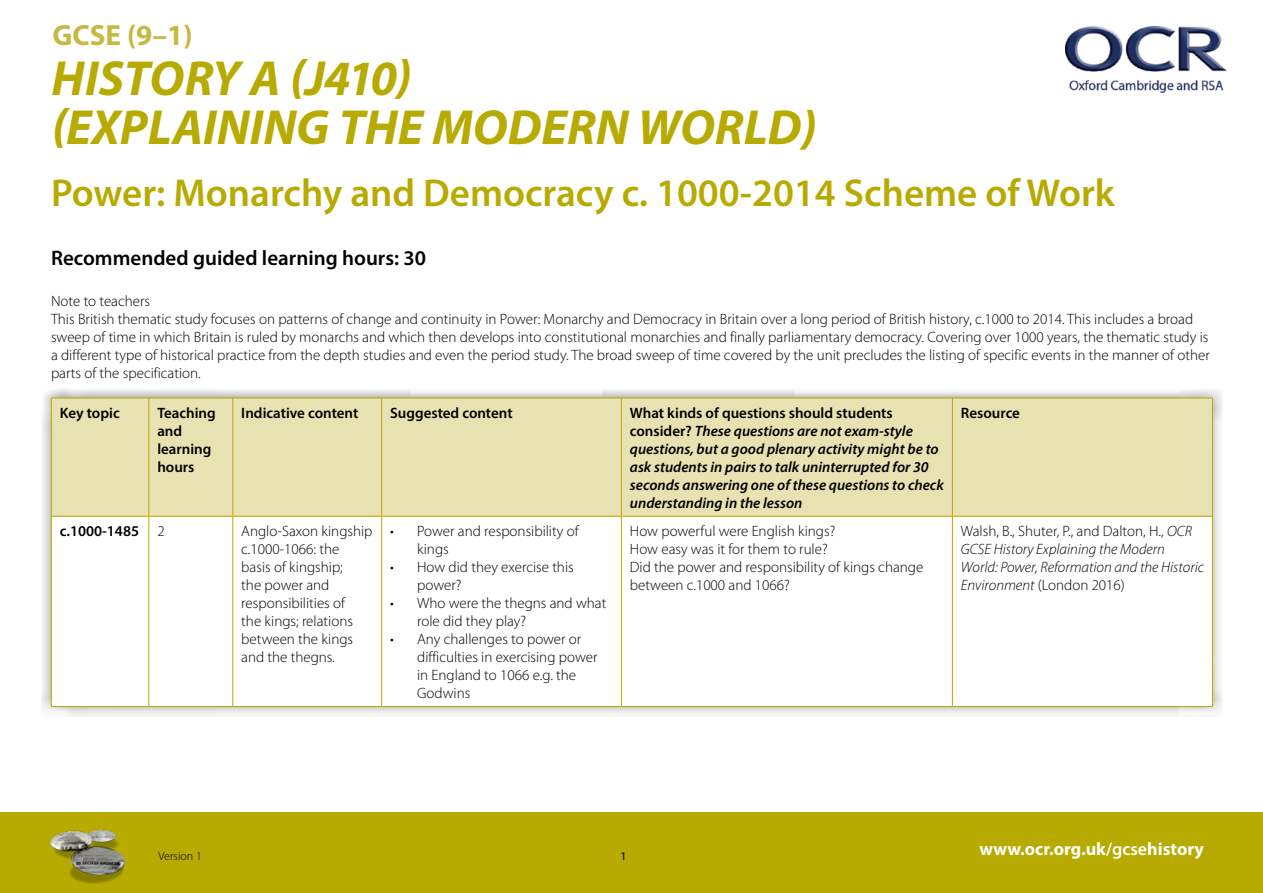
<style>
.page{position:relative;width:1263px;height:893px;background:#fff}
.page>*{position:absolute;margin:0;border:0;box-sizing:border-box;transform-origin:0 0}
.t1{font:italic 700 49.5px/49.5px "Myriad Pro";color:#b7aa00}
.t2{font:600 39px "Myriad Pro";color:#b7aa00}
.t3{font:700 29.25px "Myriad Pro";color:#c6b942}
.Semibold{font:600 21px "Myriad Pro";color:#000}
.t4{font:700 18px "Myriad Pro";color:#fff}
.Body_10pt{font:300 15px/18px "Myriad Pro";color:#000}
.Body_10pt-2{font:italic 600 15px/18px "Myriad Pro";color:#000}
.Body_10pt-3{font:italic 300 15px/18px "Myriad Pro";color:#000}
.Body_10pt-4{font:600 15px/18px "Myriad Pro";color:#000}
.t5{font:300 12px "Myriad Pro";color:#000}
.t6{font:12px "Myriad Pro";color:#000}
.s1{font-style:normal}
.s2{font-weight:600}
</style>
<div class="page">
<div style="left:0;top:812px;width:1263px;height:81px;background:#b7aa00"></div>
<img style="left:49px;top:829px;width:77px;height:55px">
<img style="left:1065px;top:26px;width:162px;height:67px">
<div style="left:41px;top:388px;width:1182px;height:329px;background:#000;opacity:.45"></div>
<div style="left:52px;top:399px;width:1160px;height:117px;background:#e8e1b1"></div>
<svg style="left:52px;top:517px;width:1160px;height:189px"></svg>
<hr style="left:51px;top:517px;width:1px;height:189px;background:#b7aa00">
<hr style="left:148px;top:517px;width:1px;height:189px;background:#b7aa00">
<hr style="left:232px;top:517px;width:1px;height:189px;background:#b7aa00">
<hr style="left:381px;top:517px;width:1px;height:189px;background:#b7aa00">
<hr style="left:621px;top:517px;width:1px;height:189px;background:#b7aa00">
<hr style="left:952px;top:517px;width:1px;height:189px;background:#b7aa00">
<hr style="left:1212px;top:517px;width:1px;height:189px;background:#b7aa00">
<hr style="left:51px;top:706px;width:98px;height:1px;background:#b7aa00">
<hr style="left:149px;top:706px;width:84px;height:1px;background:#b7aa00">
<hr style="left:233px;top:706px;width:149px;height:1px;background:#b7aa00">
<hr style="left:382px;top:706px;width:239px;height:1px;background:#b7aa00">
<hr style="left:621px;top:706px;width:331px;height:1px;background:#b7aa00">
<hr style="left:952px;top:706px;width:261px;height:1px;background:#b7aa00">
<hr style="left:51px;top:398px;width:98px;height:1px;background:#b7aa00">
<hr style="left:51px;top:398px;width:1px;height:118px;background:#b7aa00">
<hr style="left:149px;top:398px;width:84px;height:1px;background:#b7aa00">
<hr style="left:148px;top:398px;width:1px;height:118px;background:#b7aa00">
<hr style="left:233px;top:398px;width:149px;height:1px;background:#b7aa00">
<hr style="left:232px;top:398px;width:1px;height:118px;background:#b7aa00">
<hr style="left:382px;top:398px;width:239px;height:1px;background:#b7aa00">
<hr style="left:381px;top:398px;width:1px;height:118px;background:#b7aa00">
<hr style="left:621px;top:398px;width:331px;height:1px;background:#b7aa00">
<hr style="left:621px;top:398px;width:1px;height:118px;background:#b7aa00">
<hr style="left:952px;top:398px;width:261px;height:1px;background:#b7aa00">
<hr style="left:952px;top:398px;width:1px;height:118px;background:#b7aa00">
<hr style="left:1212px;top:398px;width:1px;height:118px;background:#b7aa00">
<hr style="left:51px;top:516px;width:98px;height:1px;background:#b7aa00">
<hr style="left:149px;top:516px;width:84px;height:1px;background:#b7aa00">
<hr style="left:233px;top:516px;width:149px;height:1px;background:#b7aa00">
<hr style="left:382px;top:516px;width:239px;height:1px;background:#b7aa00">
<hr style="left:621px;top:516px;width:331px;height:1px;background:#b7aa00">
<hr style="left:952px;top:516px;width:261px;height:1px;background:#b7aa00">
<h3 class="t3" style="left:52px;top:16px;width:142px">GCSE (9–1)</h3>
<h1 class="t1" style="left:52px;top:52px;width:767px">HISTORY A (J410)<br>(EXPLAINING THE MODERN WORLD)</h1>
<p class="t2" style="left:51px;top:169px;width:1065px">Power: Monarchy and Democracy c. 1000-2014 Scheme of Work</p>
<p class="Semibold" style="left:51px;top:245px;width:376px">Recommended guided learning hours: 30</p>
<p class="Body_10pt" style="left:51px;top:292px;width:101px">Note to teachers</p>
<p class="Body_10pt" style="left:51px;top:310px;width:1160px">This British thematic study focuses on patterns of change and continuity in Power: Monarchy and Democracy in Britain over a long period of British history, c.1000 to 2014. This includes a broad sweep of time in which Britain is ruled by monarchs and which then develops into constitutional monarchies and finally parliamentary democracy. Covering over 1000 years, the thematic study is a different type of historical practice from the depth studies and even the period study. The broad sweep of time covered by the unit precludes the listing of specific events in the manner of other parts of the specification.</p>
<p class="Body_10pt-4" style="left:60px;top:403px;width:61px">Key topic</p>
<p class="Body_10pt-4" style="left:157px;top:403px;width:60px">Teaching and learning hours</p>
<p class="Body_10pt-4" style="left:241px;top:403px;width:119px">Indicative content</p>
<p class="Body_10pt-4" style="left:390px;top:403px;width:124px">Suggested content</p>
<p class="Body_10pt-2" style="left:630px;top:403px;width:315px"><span class="s1">What kinds of questions should students consider?</span> These questions are not exam-style questions, but a good plenary activity might be to ask students in pairs to talk uninterrupted for 30 seconds answering one of these questions to check understanding in the lesson</p>
<p class="Body_10pt-4" style="left:961px;top:403px;width:61px">Resource</p>
<p class="Body_10pt-4" style="left:60px;top:522px;width:81px">c.1000-1485</p>
<p class="Body_10pt" style="left:157px;top:522px;width:9px">2</p>
<p class="Body_10pt" style="left:241px;top:522px;width:133px">Anglo-Saxon kingship c.1000-1066: the<br>basis of kingship;<br>the power and responsibilities of<br>the kings; relations between the kings and the thegns.</p>
<p class="Body_10pt" style="left:417px;top:522px;width:163px;text-indent:-27px">• Power and responsibility of kings</p>
<p class="Body_10pt" style="left:630px;top:522px;width:207px">How powerful were English kings?</p>
<p class="Body_10pt" style="left:630px;top:540px;width:199px">How easy was it for them to rule?</p>
<p class="Body_10pt" style="left:630px;top:558px;width:295px">Did the power and responsibility of kings change between c.1000 and 1066?</p>
<p class="Body_10pt-3" style="left:961px;top:522px;width:245px"><span class="s1">Walsh, B., Shuter, P., and Dalton, H.,</span> OCR GCSE History Explaining the Modern World: Power, Reformation and the Historic Environment <span class="s1">(London 2016)</span></p>
<p class="Body_10pt" style="left:417px;top:558px;width:158px;text-indent:-27px">• How did they exercise this power?</p>
<p class="Body_10pt" style="left:417px;top:594px;width:191px;text-indent:-27px">• Who were the thegns and what role did they play?</p>
<p class="Body_10pt" style="left:417px;top:630px;width:182px;text-indent:-27px">• Any challenges to power or difficulties in exercising power in England to 1066 e.g. the<br>Godwins</p>
<p class="t5" style="left:158px;top:849px;width:45px">Version 1</p>
<p class="t6" style="left:620px;top:848px;width:8px">1</p>
<p class="t4" style="left:979px;top:838px;width:226px">www.ocr.org.uk<span class="s2">/gcse</span>history</p>
</div>
